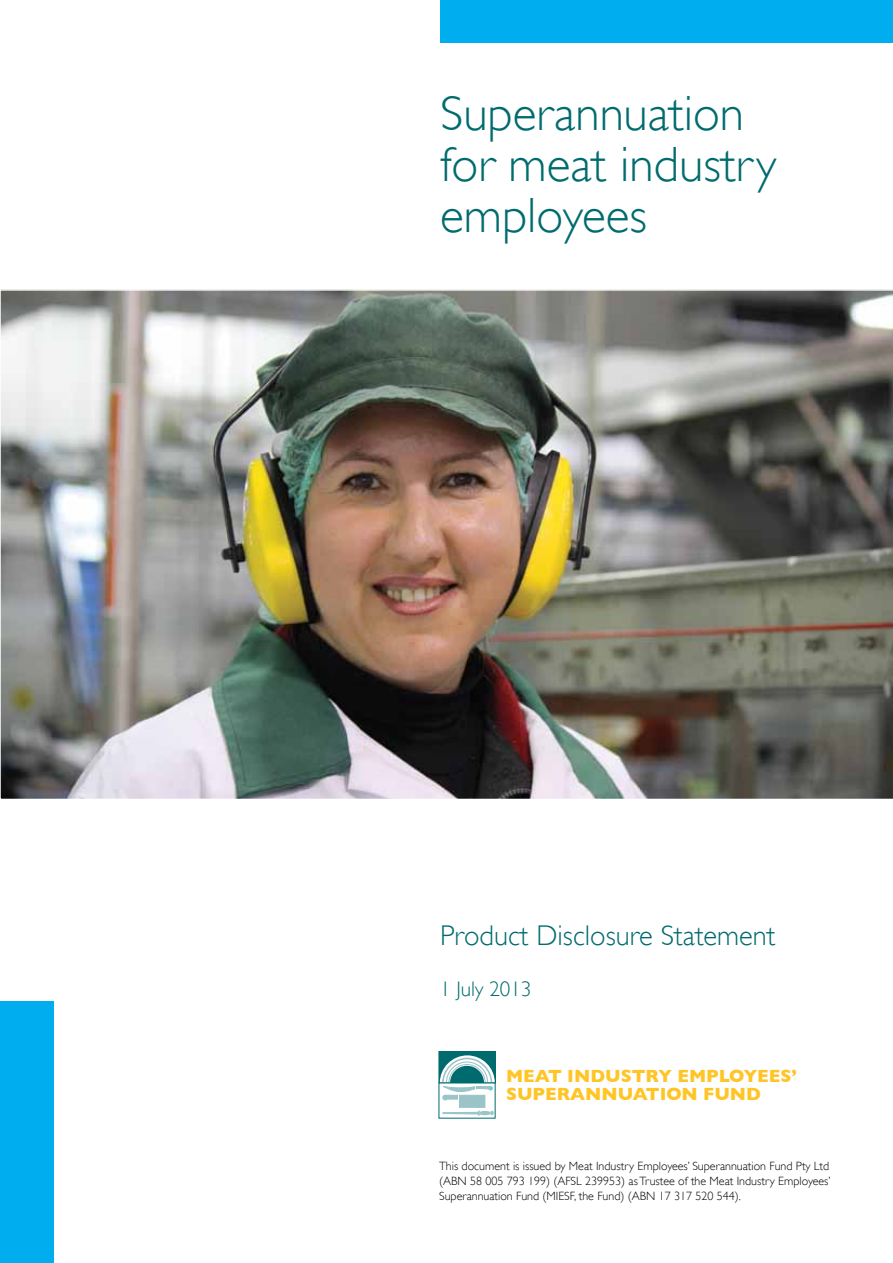
<style>
.page{position:relative;width:893px;height:1263px;background:#fff}
.page>*{position:absolute;margin:0;border:0;box-sizing:border-box;transform-origin:0 0}
.t1{font:300 49.5px/50.8px "Gill Sans";color:#006b6e}
.t2{font:300 28.5px "Gill Sans";color:#006b6e}
.t3{font:300 21px "Gill Sans";color:#006b6e}
.t4{font:700 18px/18px "Gill Sans";color:#ffc425}
.t5{font:300 12px/15px "Gill Sans";color:#000;text-align:justify}
</style>
<div class="page">
<div style="left:439px;top:1051px;width:56px;height:32px;background:#006b6e"></div>
<svg style="left:439px;top:1055px;width:56px;height:63px"></svg>
<img style="left:0;top:289px;width:893px;height:510px">
<div style="left:440px;top:0;width:453px;height:43px;background:#00aeef"></div>
<div style="left:0;top:1001px;width:53px;height:262px;background:#00aeef"></div>
<h1 class="t1" style="left:440px;top:88px;width:338px">Superannuation for meat industry employees</h1>
<h2 class="t2" style="left:440px;top:919px;width:337px">Product Disclosure Statement</h2>
<h3 class="t3" style="left:440px;top:976px;width:93px">1 July 2013</h3>
<h3 class="t4" style="left:506px;top:1067px;width:292px">MEAT INDUSTRY EMPLOYEES’<br>SUPERANNUATION FUND</h3>
<p class="t5" style="left:439px;top:1159px;width:393px">This document is issued by Meat Industry Employees’ Superannuation Fund Pty Ltd (ABN 58 005 793 199) (AFSL 239953) as Trustee of the Meat Industry Employees’ Superannuation Fund (MIESF, the Fund) (ABN 17 317 520 544).</p>
</div>
